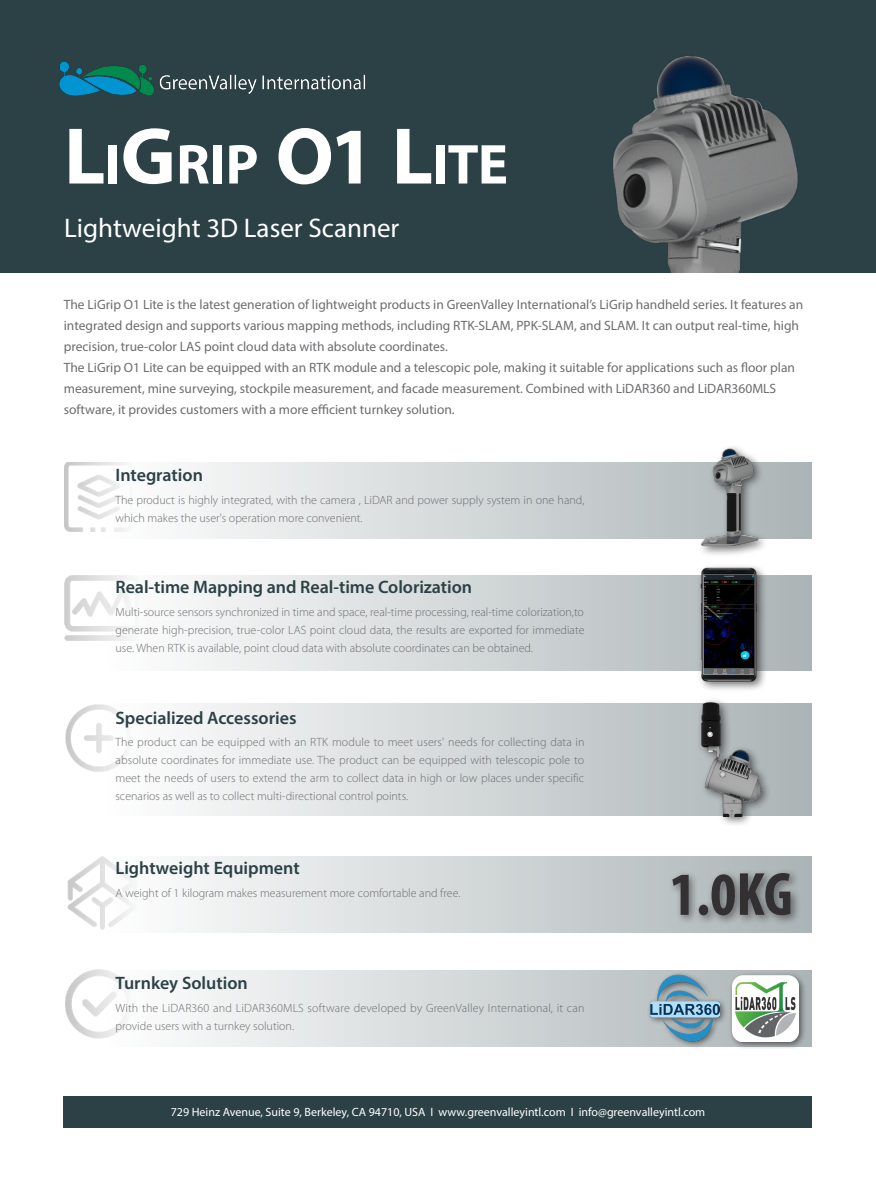
<style>
.page{position:relative;width:876px;height:1191px;background:#fff}
.page>*{position:absolute;margin:0;border:0;box-sizing:border-box;transform-origin:0 0}
.t1{font:700 condensed 61.5px "Myriad Pro";color:#231f20}
.t2{font:700 56.7px "Myriad Pro";letter-spacing:-.01em;color:#fff}
.t3{font:27px "Myriad Pro";color:#fff}
.t4{font:600 18px "Myriad Pro";color:#2b4146}
.t5{font:13.5px/21px "Myriad Pro";color:#6c6d70}
.t6{font:300 12px/18px "Myriad Pro";color:#6c6d70}
.t7{font:12px "Myriad Pro";color:#fff}
.s1{font-size:81px}
</style>
<div class="page">
<svg style="left:189px;top:970px;width:623px;height:76px;background:#d8dcdd"></svg>
<svg style="left:189px;top:575px;width:623px;height:96px;background:#d3d7d8"></svg>
<svg style="left:102px;top:462px;width:710px;height:77px"></svg>
<svg style="left:189px;top:704px;width:623px;height:112px;background:#d3d7d8"></svg>
<div style="left:102px;top:856px;width:710px;height:76px;background:linear-gradient(to right,#fefefe,#abb4b6)"></div>
<div style="left:0;top:0;width:876px;height:272px;background:#2b4146"></div>
<img style="left:59px;top:61px;width:307px;height:35px">
<img style="left:64px;top:575px;width:68px;height:66px">
<img style="left:67px;top:856px;width:74px;height:75px">
<img style="left:64px;top:462px;width:70px;height:69px">
<img style="left:65px;top:704px;width:61px;height:68px">
<img style="left:65px;top:970px;width:61px;height:68px">
<div style="left:697px;top:563px;width:71px;height:129px;background:#231f20;opacity:.65"></div>
<img style="left:699px;top:567px;width:59px;height:115px">
<img style="left:704px;top:574px;width:50px;height:101px">
<div style="left:667px;top:867px;width:134px;height:59px;background:#231f20;opacity:.65"></div>
<div style="left:647px;top:971px;width:81px;height:78px;background:#231f20;opacity:.65"></div>
<img style="left:651px;top:973px;width:69px;height:69px">
<div style="left:729px;top:971px;width:77px;height:78px;background:#231f20;opacity:.65"></div>
<img style="left:733px;top:975px;width:65px;height:66px">
<div style="left:64px;top:1096px;width:748px;height:31px;background:#2b4146"></div>
<div style="left:698px;top:444px;width:71px;height:113px;background:#231f20;opacity:.65"></div>
<img style="left:697px;top:444px;width:65px;height:107px">
<img style="left:613px;top:56px;width:185px;height:216px">
<div style="left:697px;top:697px;width:75px;height:130px;background:#231f20;opacity:.65"></div>
<img style="left:699px;top:701px;width:65px;height:115px">
<p class="t2" style="left:64px;top:127px;width:446px"><span class="s1">L</span>i<span class="s1">G</span>rip <span class="s1">O1 L</span>ite</p>
<p class="t3" style="left:64px;top:211px;width:337px">Lightweight 3D Laser Scanner</p>
<p class="t5" style="left:64px;top:293px;width:741px">The LiGrip O1 Lite is the latest generation of lightweight products in GreenValley International’s LiGrip handheld series. It features an integrated design and supports various mapping methods, including RTK-SLAM, PPK-SLAM, and SLAM. It can output real-time, high precision, true-color LAS point cloud data with absolute coordinates.</p>
<p class="t5" style="left:64px;top:356px;width:733px">The LiGrip O1 Lite can be equipped with an RTK module and a telescopic pole, making it suitable for applications such as floor plan measurement, mine surveying, stockpile measurement, and facade measurement. Combined with LiDAR360 and LiDAR360MLS software, it provides customers with a more efficient turnkey solution.</p>
<p class="t4" style="left:116px;top:463px;width:89px">Integration</p>
<p class="t6" style="left:116px;top:491px;width:470px">The product is highly integrated, with the camera , LiDAR and power supply system in one hand, which makes the user's operation more convenient.</p>
<p class="t4" style="left:116px;top:576px;width:358px">Real-time Mapping and Real-time Colorization</p>
<p class="t6" style="left:116px;top:603px;width:471px;text-align:justify">Multi-source sensors synchronized in time and space, real-time processing, real-time colorization,to generate high-precision, true-color LAS point cloud data, the results are exported for immediate use. When RTK is available, point cloud data with absolute coordinates can be obtained.</p>
<p class="t4" style="left:116px;top:706px;width:182px">Specialized Accessories</p>
<p class="t6" style="left:116px;top:733px;width:471px;text-align:justify">The product can be equipped with an RTK module to meet users' needs for collecting data in absolute coordinates for immediate use. The product can be equipped with telescopic pole to meet the needs of users to extend the arm to collect data in high or low places under specific scenarios as well as to collect multi-directional control points.</p>
<p class="t4" style="left:116px;top:856px;width:186px">Lightweight Equipment</p>
<p class="t6" style="left:116px;top:883px;width:346px">A weight of 1 kilogram makes measurement more comfortable and free.</p>
<p class="t4" style="left:116px;top:971px;width:134px">Turnkey Solution</p>
<p class="t6" style="left:116px;top:999px;width:470px">With the LiDAR360 and LiDAR360MLS software developed by GreenValley International, it can provide users with a turnkey solution.</p>
<h1 class="t1" style="left:670px;top:856px;width:125px">1.0KG</h1>
<p class="t7" style="left:171px;top:1104px;width:536px">729 Heinz Avenue, Suite 9, Berkeley, CA 94710, USA I www.greenvalleyintl.com I info@greenvalleyintl.com</p>
</div>
